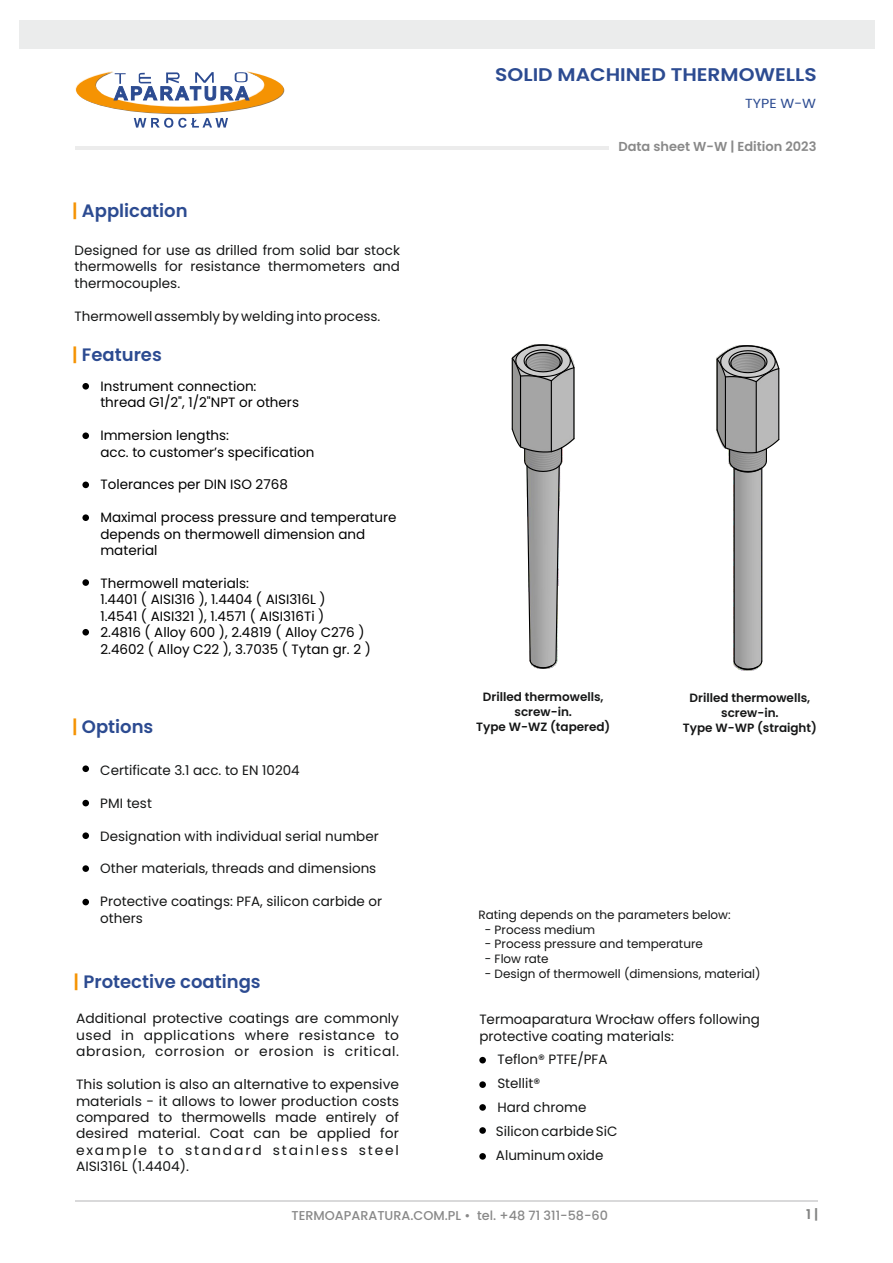
<style>
.page{position:relative;width:893px;height:1263px;background:#fff}
.page>*{position:absolute;margin:0;border:0;box-sizing:border-box;transform-origin:0 0}
.t1{font:600 18.3px "Poppins";color:#2c4b91;scale:1.1 1}
.t2{font:600 18px "Poppins";color:#2c4b91}
.t3{font:13.5px/16.4px "Poppins";color:#151616}
.t4{font:13.5px/16.4px "Poppins";color:#000}
.t5{font:600 13.5px "Poppins";color:#818281}
.t6{font:13.2px "Poppins";color:#2c4b91;scale:1.08 1}
.t7{font:600 13.05px "Poppins";color:#898989}
.t8{font:500 12.75px "Poppins";color:#898989}
.t9{font:12px "Poppins";color:#151616}
.t10{font:600 12px/14.5px "Poppins";color:#151616;text-align:center}
.s1{color:#f59303}
</style>
<div class="page">
<img style="left:513px;top:382px;width:60px;height:46px">
<svg style="left:511px;top:344px;width:64px;height:38px;background:#9a9a9a"></svg>
<hr style="left:520px;top:376px;width:1px;height:71px;background:#000">
<hr style="left:551px;top:381px;width:1px;height:71px;background:#000">
<hr style="left:512px;top:358px;width:1px;height:71px;background:#000">
<hr style="left:573px;top:368px;width:1px;height:71px;background:#000">
<svg style="left:511px;top:428px;width:64px;height:241px"></svg>
<img style="left:718px;top:383px;width:60px;height:277px">
<svg style="left:716px;top:345px;width:64px;height:38px;background:#999"></svg>
<svg style="left:733px;top:660px;width:30px;height:11px"></svg>
<hr style="left:778px;top:369px;width:1px;height:70px;background:#000">
<hr style="left:756px;top:382px;width:1px;height:70px;background:#000">
<hr style="left:725px;top:377px;width:1px;height:71px;background:#000">
<hr style="left:717px;top:359px;width:1px;height:71px;background:#000">
<hr style="left:761px;top:468px;width:1px;height:193px;background:#000">
<hr style="left:734px;top:468px;width:1px;height:193px;background:#000">
<svg style="left:716px;top:429px;width:64px;height:44px"></svg>
<svg style="left:75px;top:71px;width:209px;height:57px"></svg>
<hr style="left:75px;top:146px;width:534px;height:3px;background:#ececec">
<div style="left:19px;top:20px;width:855px;height:29px;background:#ebecec"></div>
<div style="left:82px;top:432px;width:7px;height:7px;background:#000;border-radius:3px"></div>
<div style="left:82px;top:482px;width:7px;height:6px;background:#000;border-radius:3px"></div>
<div style="left:82px;top:383px;width:7px;height:7px;background:#000;border-radius:3px"></div>
<div style="left:82px;top:514px;width:7px;height:7px;background:#000;border-radius:3px"></div>
<div style="left:82px;top:579px;width:7px;height:7px;background:#000;border-radius:3px"></div>
<div style="left:82px;top:629px;width:7px;height:6px;background:#000;border-radius:3px"></div>
<div style="left:82px;top:800px;width:7px;height:6px;background:#000;border-radius:3px"></div>
<div style="left:82px;top:832px;width:7px;height:7px;background:#000;border-radius:3px"></div>
<div style="left:82px;top:765px;width:7px;height:7px;background:#000;border-radius:3px"></div>
<div style="left:82px;top:865px;width:7px;height:7px;background:#000;border-radius:3px"></div>
<div style="left:82px;top:899px;width:7px;height:6px;background:#000;border-radius:3px"></div>
<hr style="left:75px;top:1200px;width:742px;height:2px;background:#d9d9da">
<div style="left:479px;top:1057px;width:7px;height:6px;background:#000;border-radius:3px"></div>
<div style="left:479px;top:1081px;width:7px;height:7px;background:#000;border-radius:3px"></div>
<div style="left:479px;top:1104px;width:7px;height:7px;background:#000;border-radius:3px"></div>
<div style="left:479px;top:1127px;width:7px;height:7px;background:#000;border-radius:3px"></div>
<div style="left:479px;top:1153px;width:7px;height:7px;background:#000;border-radius:3px"></div>
<h2 class="t2" style="left:72px;top:198px;width:117px"><span class="s1">|</span> Application</h2>
<p class="t3" style="left:75px;top:242px;width:327px;text-align:justify">Designed for use as drilled from solid bar stock thermowells for resistance thermometers and thermocouples.</p>
<p class="t3" style="left:75px;top:308px;width:307px">Thermowell assembly by welding into process.</p>
<h2 class="t2" style="left:72px;top:343px;width:91px"><span class="s1">|</span> Features</h2>
<p class="t4" style="left:100px;top:378px;width:200px">Instrument connection: thread G1/2", 1/2"NPT or others</p>
<p class="t4" style="left:100px;top:427px;width:216px">Immersion lengths:<br>acc. to customer’s specification</p>
<p class="t4" style="left:100px;top:476px;width:189px">Tolerances per DIN ISO 2768</p>
<p class="t4" style="left:100px;top:509px;width:298px">Maximal process pressure and temperature depends on thermowell dimension and material</p>
<p class="t4" style="left:100px;top:575px;width:272px">Thermowell materials:<br>1.4401 ( AISI316 ), 1.4404 ( AISI316L )<br>1.4541 ( AISI321 ), 1.4571 ( AISI316Ti )<br>2.4816 ( Alloy 600 ), 2.4819 ( Alloy C276 )<br>2.4602 ( Alloy C22 ), 3.7035 ( Tytan gr. 2 )</p>
<h2 class="t2" style="left:72px;top:714px;width:83px"><span class="s1">|</span> Options</h2>
<p class="t3" style="left:100px;top:762px;width:201px">Certificate 3.1 acc. to EN 10204</p>
<p class="t3" style="left:100px;top:795px;width:53px">PMI test</p>
<p class="t3" style="left:100px;top:827px;width:280px">Designation with individual serial number</p>
<p class="t3" style="left:100px;top:860px;width:278px">Other materials, threads and dimensions</p>
<p class="t3" style="left:100px;top:893px;width:283px">Protective coatings: PFA, silicon carbide or others</p>
<h2 class="t2" style="left:74px;top:969px;width:189px"><span class="s1">|</span> Protective coatings</h2>
<p class="t3" style="left:76px;top:1010px;width:325px;text-align:justify">Additional protective coatings are commonly used in applications where resistance to abrasion, corrosion or erosion is critical.</p>
<p class="t3" style="left:76px;top:1076px;width:325px;text-align:justify">This solution is also an alternative to expensive materials - it allows to lower production costs compared to thermowells made entirely of desired material. Coat can be applied for example to standard stainless steel AISI316L (1.4404).</p>
<h1 class="t1" style="left:495px;top:62px;width:294px">SOLID MACHINED THERMOWELLS</h1>
<p class="t6" style="left:745px;top:94px;width:67px">TYPE W-W</p>
<p class="t7" style="left:618px;top:138px;width:200px">Data sheet W-W | Edition 2023</p>
<p class="t10" style="left:476px;top:690px;width:136px">Drilled thermowells, screw-in.<br>Type W-WZ (tapered)</p>
<p class="t10" style="left:683px;top:691px;width:136px">Drilled thermowells, screw-in.<br>Type W-WP (straight)</p>
<p class="t9" style="left:478px;top:906px;width:254px">Rating depends on the parameters below:</p>
<p class="t9" style="left:485px;top:921px;width:112px">- Process medium</p>
<p class="t9" style="left:485px;top:936px;width:220px">- Process pressure and temperature</p>
<p class="t9" style="left:485px;top:950px;width:65px">- Flow rate</p>
<p class="t9" style="left:485px;top:965px;width:277px">- Design of thermowell (dimensions, material)</p>
<p class="t3" style="left:479px;top:1011px;width:282px">Termoaparatura Wrocław offers following protective coating materials:</p>
<p class="t3" style="left:497px;top:1048px;width:112px;line-height:23.9px">Teflon® PTFE/PFA<br>Stellit®</p>
<p class="t3" style="left:496px;top:1095px;width:123px;line-height:23.9px">Hard chrome<br>Silicon carbide SiC</p>
<p class="t3" style="left:496px;top:1147px;width:109px">Aluminum oxide</p>
<p class="t8" style="left:291px;top:1207px;width:318px">TERMOAPARATURA.COM.PL • tel. +48 71 311-58-60</p>
<p class="t5" style="left:806px;top:1205px;width:14px">1 |</p>
</div>
